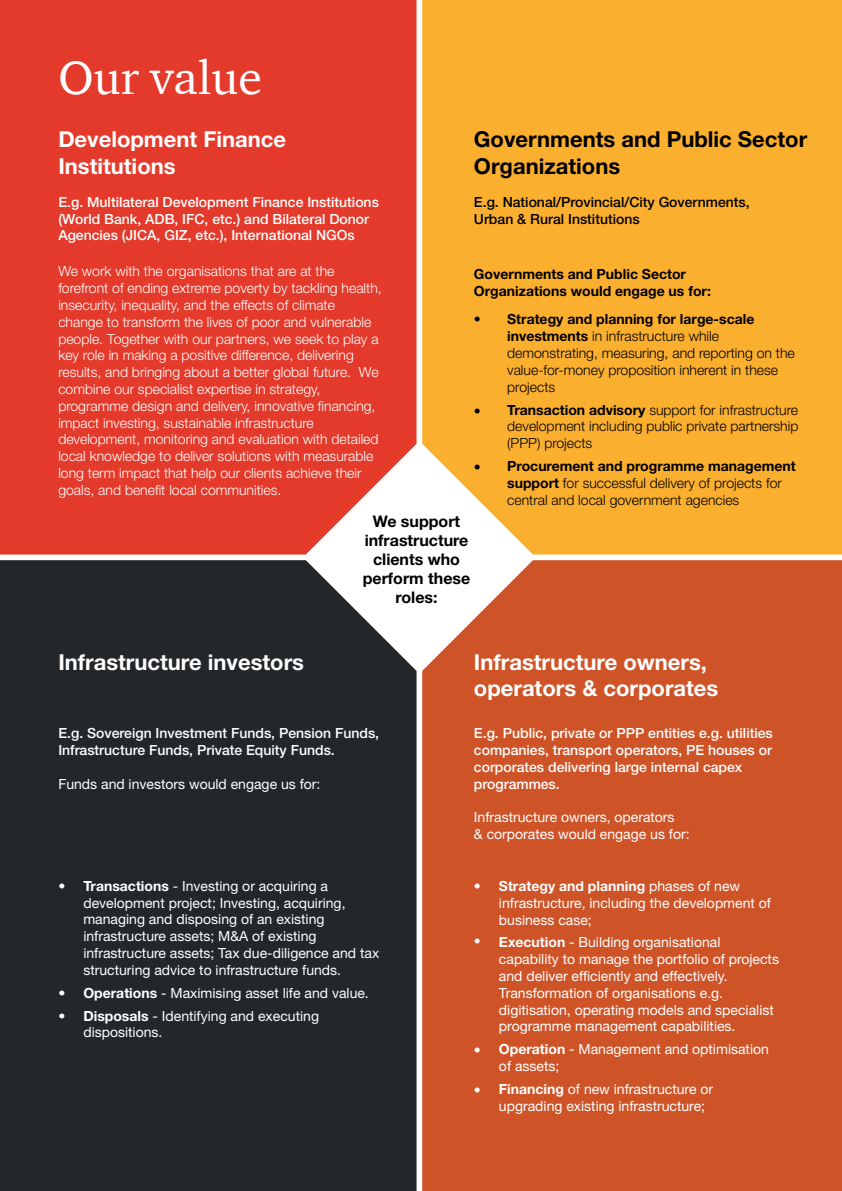
<style>
.page{position:relative;width:842px;height:1191px;background:#fff}
.page>*{position:absolute;margin:0;border:0;box-sizing:border-box;transform-origin:0 0}
.t1{font:48px "ITC Charter Com";color:#fff}
.t2{font:700 22px/26.4px "SVN Helvetica Neue";color:#fff}
.t3{font:700 22px/26.4px "SVN Helvetica Neue";color:#000001}
.t4{font:700 16px/19.2px "SVN Helvetica Neue";color:#000001;text-align:center}
.t5{font:14px/16.8px "SVN Helvetica Neue";color:#fff}
.t6{font:300 14px/16.8px "SVN Helvetica Neue";color:#fff}
.t7{font:300 14px/16.8px "SVN Helvetica Neue";color:#000001}
.t8{font:500 14px/16.8px "SVN Helvetica Neue";color:#fff}
.t9{font:500 14px/16.8px "SVN Helvetica Neue";color:#000001}
.t10{font:700 14px/16.8px "SVN Helvetica Neue";color:#000001}
.t11{font:14px "SVN Helvetica Neue";color:#000001}
.s1{font-weight:700}
</style>
<div class="page">
<div style="left:0;top:0;width:416px;height:554px;background:#e43a2b"></div>
<div style="left:422px;top:0;width:420px;height:554px;background:#fbaf2e"></div>
<div style="left:0;top:560px;width:416px;height:631px;background:#23272a"></div>
<div style="left:422px;top:560px;width:420px;height:631px;background:#ce5428"></div>
<h1 class="t1" style="left:58px;top:48px;width:205px">Our value</h1>
<h2 class="t2" style="left:58px;top:124px;width:229px">Development Finance<br>Institutions</h2>
<p class="t8" style="left:58px;top:192px;width:322px">E.g. Multilateral Development Finance Institutions (World Bank, ADB, IFC, etc.) and Bilateral Donor<br>Agencies (JICA, GIZ, etc.), International NGOs</p>
<p class="t6" style="left:58px;top:262px;width:325px">We work with the organisations that are at the forefront of ending extreme poverty by tackling health, insecurity, inequality, and the effects of climate change to transform the lives of poor and vulnerable people. Together with our partners, we seek to play a key role in making a positive difference, delivering results, and bringing about a better global future. We combine our specialist expertise in strategy, programme design and delivery, innovative financing, impact investing, sustainable infrastructure development, monitoring and evaluation with detailed local knowledge to deliver solutions with measurable long term impact that help our clients achieve their goals, and benefit local communities.</p>
<h2 class="t3" style="left:474px;top:124px;width:335px">Governments and Public Sector<br>Organizations</h2>
<p class="t9" style="left:474px;top:192px;width:277px">E.g. National/Provincial/City Governments,<br>Urban &amp; Rural Institutions</p>
<p class="t10" style="left:474px;top:264px;width:238px">Governments and Public Sector<br>Organizations would engage us for:</p>
<p class="t11" style="left:474px;top:309px;width:8px">•</p>
<p class="t11" style="left:474px;top:400px;width:8px">•</p>
<p class="t11" style="left:474px;top:456px;width:8px">•</p>
<p class="t7" style="left:507px;top:310px;width:289px"><span class="s1">Strategy and planning for large-scale investments</span> in infrastructure while demonstrating, measuring, and reporting on the value-for-money proposition inherent in these projects</p>
<p class="t7" style="left:507px;top:400px;width:293px;text-align:justify"><span class="s1">Transaction advisory</span> support for infrastructure development including public private partnership (PPP) projects</p>
<p class="t7" style="left:507px;top:456px;width:290px"><span class="s1">Procurement and programme management support</span> for successful delivery of projects for central and local government agencies</p>
<h2 class="t2" style="left:58px;top:646px;width:247px">Infrastructure investors</h2>
<p class="t4" style="left:363px;top:509px;width:109px">We support infrastructure clients who perform these roles:</p>
<h2 class="t2" style="left:474px;top:646px;width:246px">Infrastructure owners, operators &amp; corporates</h2>
<p class="t8" style="left:58px;top:723px;width:322px">E.g. Sovereign Investment Funds, Pension Funds,<br>Infrastructure Funds, Private Equity Funds.</p>
<p class="t5" style="left:58px;top:773px;width:264px">Funds and investors would engage us for:</p>
<p class="t5" style="left:58px;top:876px;width:8px">•</p>
<p class="t5" style="left:58px;top:980px;width:8px;line-height:22.6px">• •</p>
<p class="t5" style="left:83px;top:876px;width:297px"><span class="s1">Transactions</span> - Investing or acquiring a development project; Investing, acquiring, managing and disposing of an existing infrastructure assets; M&amp;A of existing infrastructure assets; Tax due-diligence and tax structuring advice to infrastructure funds.</p>
<p class="t5" style="left:83px;top:979px;width:287px;line-height:22.8px"><span class="s1">Operations</span> - Maximising asset life and value.<br><span class="s1">Disposals</span> - Identifying and executing</p>
<p class="t5" style="left:83px;top:1022px;width:81px">dispositions.</p>
<p class="t8" style="left:474px;top:723px;width:300px">E.g. Public, private or PPP entities e.g. utilities companies, transport operators, PE houses or corporates delivering large internal capex programmes.</p>
<p class="t5" style="left:474px;top:807px;width:217px">Infrastructure owners, operators<br>&amp; corporates would engage us for:</p>
<p class="t5" style="left:474px;top:876px;width:8px">•</p>
<p class="t5" style="left:474px;top:931px;width:8px">•</p>
<p class="t5" style="left:474px;top:1040px;width:8px">•</p>
<p class="t5" style="left:474px;top:1080px;width:8px">•</p>
<p class="t5" style="left:499px;top:876px;width:274px"><span class="s1">Strategy and planning</span> phases of new infrastructure, including the development of business case;</p>
<p class="t5" style="left:499px;top:932px;width:282px"><span class="s1">Execution</span> - Building organisational capability to manage the portfolio of projects and deliver efficiently and effectively.<br>Transformation of organisations e.g. digitisation, operating models and specialist programme management capabilities.</p>
<p class="t5" style="left:499px;top:1039px;width:271px"><span class="s1">Operation</span> - Management and optimisation of assets;</p>
<p class="t5" style="left:499px;top:1079px;width:216px"><span class="s1">Financing</span> of new infrastructure or upgrading existing infrastructure;</p>
</div>
